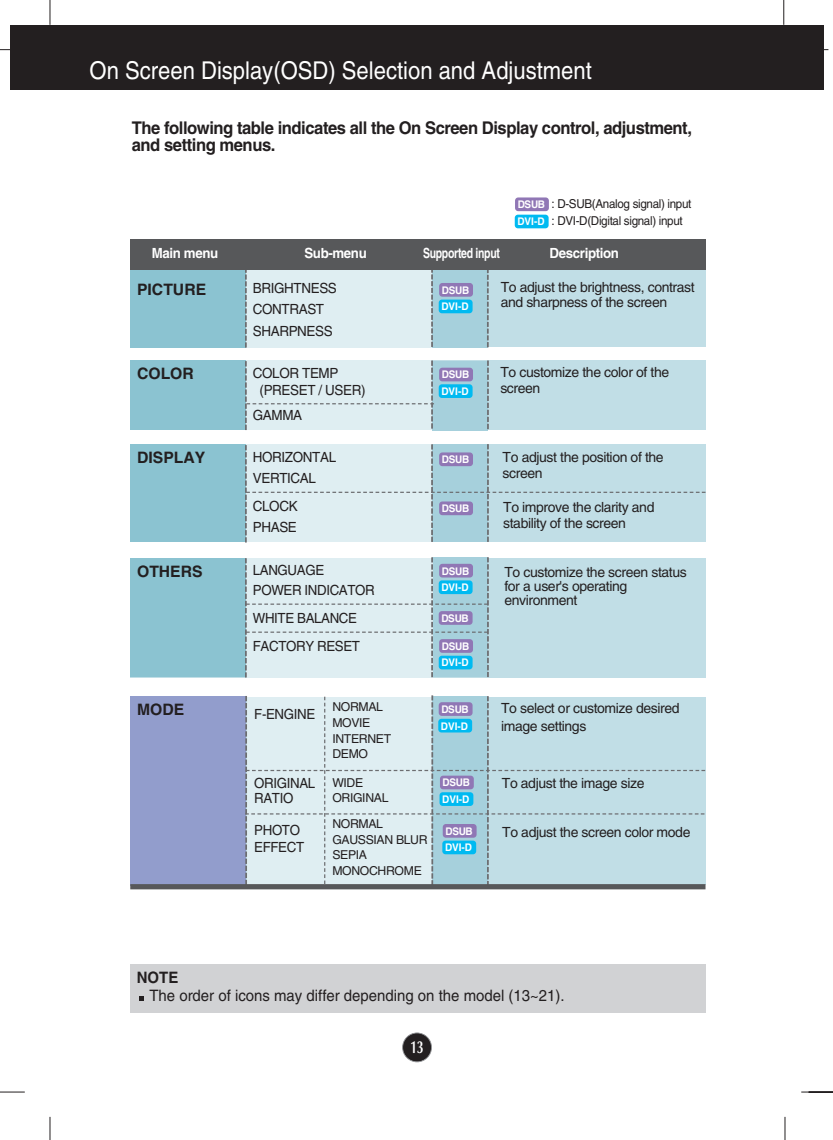
<style>
.page{position:relative;width:833px;height:1140px;background:#fff}
.page>*{position:absolute;margin:0;border:0;box-sizing:border-box;transform-origin:0 0}
.t1{font:24.5px "Helvetica";color:#fff;scale:.9 1}
.t2{font:700 17.5px/17.5px "Helvetica";letter-spacing:-.03em;color:#231f20;scale:.95 1}
.t3{font:700 17.5px "Optima";color:#fff;scale:.7 1}
.t4{font:15.75px "Helvetica";color:#231f20;scale:.95 1}
.t5{font:700 15.75px "Helvetica";color:#231f20}
.t6{font:700 15.75px "Helvetica";color:#231f20;scale:.95 1}
.t7{font:14px/15.8px "Helvetica";letter-spacing:-.03em;color:#231f20}
.t8{font:14px/21px "Helvetica";letter-spacing:-.03em;color:#231f20;scale:.96 1}
.t9{font:14px/15.8px "Helvetica";letter-spacing:-.03em;color:#231f20;scale:.95 1}
.t10{font:700 14px "Helvetica";letter-spacing:-.03em;color:#fff;scale:.95 1}
.t11{font:700 14px "Helvetica";letter-spacing:-.03em;color:#fff;scale:.75 1}
.t12{font:12.25px/15.8px "Helvetica";letter-spacing:-.03em;color:#231f20}
.t13{font:12.25px/17.2px "Helvetica";letter-spacing:-.03em;color:#231f20;scale:.95 1}
.t14{font:700 10.5px/16.6px "Helvetica";letter-spacing:-.03em;color:#fff;scale:.95 1}
</style>
<div class="page">
<div style="left:403px;top:1032px;width:29px;height:29px;background:#231f20;border-radius:50%"></div>
<div style="left:402px;top:1032px;width:30px;height:30px;border:2px solid #939598;border-radius:50%"></div>
<svg style="left:0;top:1091px;width:25px;height:1px"></svg>
<hr style="left:801px;top:1091px;width:32px;height:1px;background:#231f20">
<svg style="left:809px;top:1091px;width:24px;height:1px"></svg>
<svg style="left:785px;top:1116px;width:1px;height:23px"></svg>
<svg style="left:50px;top:1116px;width:1px;height:23px"></svg>
<svg style="left:50px;top:0;width:1px;height:25px"></svg>
<svg style="left:783px;top:0;width:1px;height:25px"></svg>
<svg style="left:0;top:49px;width:15px;height:1px"></svg>
<div style="left:15px;top:25px;width:808px;height:64px;background:#231f20"></div>
<div style="left:130px;top:696px;width:116px;height:189px;background:#929dcc"></div>
<div style="left:130px;top:558px;width:575px;height:119px;background:#c1dee6"></div>
<div style="left:130px;top:360px;width:575px;height:70px;background:#c1dee6"></div>
<div style="left:432px;top:360px;width:56px;height:70px;background:#a6d0dc"></div>
<div style="left:130px;top:268px;width:575px;height:79px;background:#c1dee6"></div>
<div style="left:432px;top:268px;width:56px;height:79px;background:#a6d0dc"></div>
<div style="left:130px;top:558px;width:116px;height:119px;background:#8bc3d1"></div>
<div style="left:130px;top:444px;width:116px;height:97px;background:#8bc3d1"></div>
<div style="left:130px;top:360px;width:116px;height:70px;background:#8bc3d1"></div>
<svg style="left:487px;top:360px;width:2px;height:69px"></svg>
<div style="left:246px;top:267px;width:186px;height:81px;background:#dfeef2"></div>
<div style="left:130px;top:268px;width:116px;height:79px;background:#8bc3d1"></div>
<svg style="left:245px;top:270px;width:2px;height:77px"></svg>
<svg style="left:431px;top:270px;width:2px;height:77px"></svg>
<svg style="left:487px;top:270px;width:2px;height:77px"></svg>
<svg style="left:245px;top:557px;width:244px;height:120px;background:#d2e5ea"></svg>
<div style="left:130px;top:963px;width:576px;height:49px;background:#d1d2d4"></div>
<svg style="left:139px;top:996px;width:5px;height:4px"></svg>
<div style="left:439px;top:283px;width:34px;height:14px;background:#9077b5;border-radius:3px"></div>
<div style="left:439px;top:299px;width:34px;height:14px;background:#00baf1;border-radius:3px"></div>
<div style="left:439px;top:367px;width:34px;height:14px;background:#9077b5;border-radius:3px"></div>
<div style="left:439px;top:384px;width:34px;height:14px;background:#00baf1;border-radius:3px"></div>
<div style="left:439px;top:563px;width:34px;height:14px;background:#9077b5;border-radius:3px"></div>
<div style="left:439px;top:580px;width:34px;height:14px;background:#00baf1;border-radius:3px"></div>
<div style="left:439px;top:639px;width:34px;height:13px;background:#9077b5;border-radius:3px"></div>
<div style="left:439px;top:655px;width:34px;height:14px;background:#00baf1;border-radius:3px"></div>
<div style="left:439px;top:611px;width:34px;height:13px;background:#9077b5;border-radius:3px"></div>
<div style="left:130px;top:239px;width:576px;height:31px;background:#57585a"></div>
<svg style="left:245px;top:444px;width:461px;height:98px;background:#c7dfe6"></svg>
<div style="left:130px;top:884px;width:576px;height:5px;background:#57585a"></div>
<div style="left:245px;top:360px;width:189px;height:70px;background:#dfeef2"></div>
<div style="left:515px;top:197px;width:34px;height:14px;background:#9077b5;border-radius:3px"></div>
<div style="left:515px;top:215px;width:34px;height:13px;background:#00baf1;border-radius:3px"></div>
<svg style="left:245px;top:695px;width:460px;height:190px;background:#c6dfe6"></svg>
<div style="left:443px;top:823px;width:34px;height:14px;background:#9077b5;border-radius:3px"></div>
<div style="left:442px;top:840px;width:34px;height:14px;background:#00baf1;border-radius:3px"></div>
<h1 class="t1" style="left:90px;top:61px;width:560px">On Screen Display(OSD) Selection and Adjustment</h1>
<p class="t2" style="left:132px;top:120px;width:591px">The following table indicates all the On Screen Display control, adjustment, and setting menus.</p>
<p class="t13" style="left:552px;top:196px;width:149px">: D-SUB(Analog signal) input : DVI-D(Digital signal) input</p>
<p class="t14" style="left:517px;top:197px;width:31px;line-height:17.2px">DSUB<br>DVI-D</p>
<p class="t10" style="left:152px;top:248px;width:71px">Main menu</p>
<p class="t10" style="left:304px;top:248px;width:67px">Sub-menu</p>
<p class="t11" style="left:423px;top:248px;width:104px">Supported input</p>
<p class="t10" style="left:550px;top:248px;width:75px">Description</p>
<p class="t5" style="left:137px;top:284px;width:71px">PICTURE</p>
<p class="t7" style="left:501px;top:280px;width:196px">To adjust the brightness, contrast and sharpness of the screen</p>
<p class="t8" style="left:253px;top:279px;width:89px">BRIGHTNESS<br>CONTRAST<br>SHARPNESS</p>
<p class="t14" style="left:441px;top:283px;width:31px">DSUB<br>DVI-D</p>
<p class="t5" style="left:137px;top:368px;width:58px">COLOR</p>
<p class="t7" style="left:500px;top:366px;width:170px">To customize the color of the screen</p>
<p class="t8" style="left:260px;top:365px;width:112px;line-height:17.5px;text-indent:-7px">COLOR TEMP (PRESET / USER)</p>
<p class="t8" style="left:253px;top:406px;width:53px">GAMMA</p>
<p class="t14" style="left:441px;top:367px;width:31px">DSUB<br>DVI-D</p>
<p class="t8" style="left:253px;top:447px;width:88px">HORIZONTAL<br>VERTICAL</p>
<p class="t8" style="left:253px;top:496px;width:48px">CLOCK<br>PHASE</p>
<p class="t5" style="left:137px;top:452px;width:70px">DISPLAY</p>
<p class="t7" style="left:503px;top:451px;width:163px">To adjust the position of the screen</p>
<p class="t14" style="left:442px;top:452px;width:30px">DSUB</p>
<p class="t7" style="left:503px;top:500px;width:153px">To improve the clarity and stability of the screen</p>
<p class="t14" style="left:442px;top:501px;width:30px">DSUB</p>
<p class="t5" style="left:137px;top:565px;width:67px">OTHERS</p>
<p class="t9" style="left:253px;top:561px;width:130px;line-height:19.8px">LANGUAGE<br>POWER INDICATOR</p>
<p class="t9" style="left:253px;top:605px;width:114px;line-height:28px">WHITE BALANCE<br>FACTORY RESET</p>
<p class="t14" style="left:441px;top:563px;width:31px">DSUB<br>DVI-D</p>
<p class="t14" style="left:441px;top:610px;width:30px">DSUB</p>
<p class="t14" style="left:441px;top:638px;width:31px">DSUB<br>DVI-D</p>
<p class="t7" style="left:504px;top:566px;width:184px;line-height:14px">To customize the screen status for a user's operating environment</p>
<p class="t12" style="left:332px;top:700px;width:60px">NORMAL<br>MOVIE<br>INTERNET<br>DEMO</p>
<p class="t12" style="left:332px;top:775px;width:58px">WIDE<br>ORIGINAL</p>
<p class="t12" style="left:332px;top:816px;width:97px">NORMAL<br>GAUSSIAN BLUR<br>SEPIA<br>MONOCHROME</p>
<p class="t14" style="left:445px;top:823px;width:31px">DSUB<br>DVI-D</p>
<p class="t5" style="left:137px;top:703px;width:49px">MODE</p>
<p class="t7" style="left:501px;top:700px;width:180px;line-height:17.5px">To select or customize desired image settings</p>
<p class="t14" style="left:441px;top:701px;width:31px">DSUB<br>DVI-D</p>
<p class="t9" style="left:254px;top:707px;width:66px">F-ENGINE</p>
<p class="t9" style="left:254px;top:776px;width:66px">ORIGINAL<br>RATIO</p>
<p class="t9" style="left:254px;top:822px;width:54px;line-height:17.5px">PHOTO<br>EFFECT</p>
<p class="t14" style="left:443px;top:775px;width:30px">DSUB</p>
<p class="t7" style="left:502px;top:776px;width:144px">To adjust the image size</p>
<p class="t14" style="left:442px;top:791px;width:30px">DVI-D</p>
<p class="t7" style="left:502px;top:825px;width:190px">To adjust the screen color mode</p>
<p class="t6" style="left:137px;top:971px;width:45px">NOTE</p>
<p class="t4" style="left:149px;top:989px;width:439px">The order of icons may differ depending on the model (13~21).</p>
<p class="t3" style="left:410px;top:1039px;width:20px">13</p>
</div>
